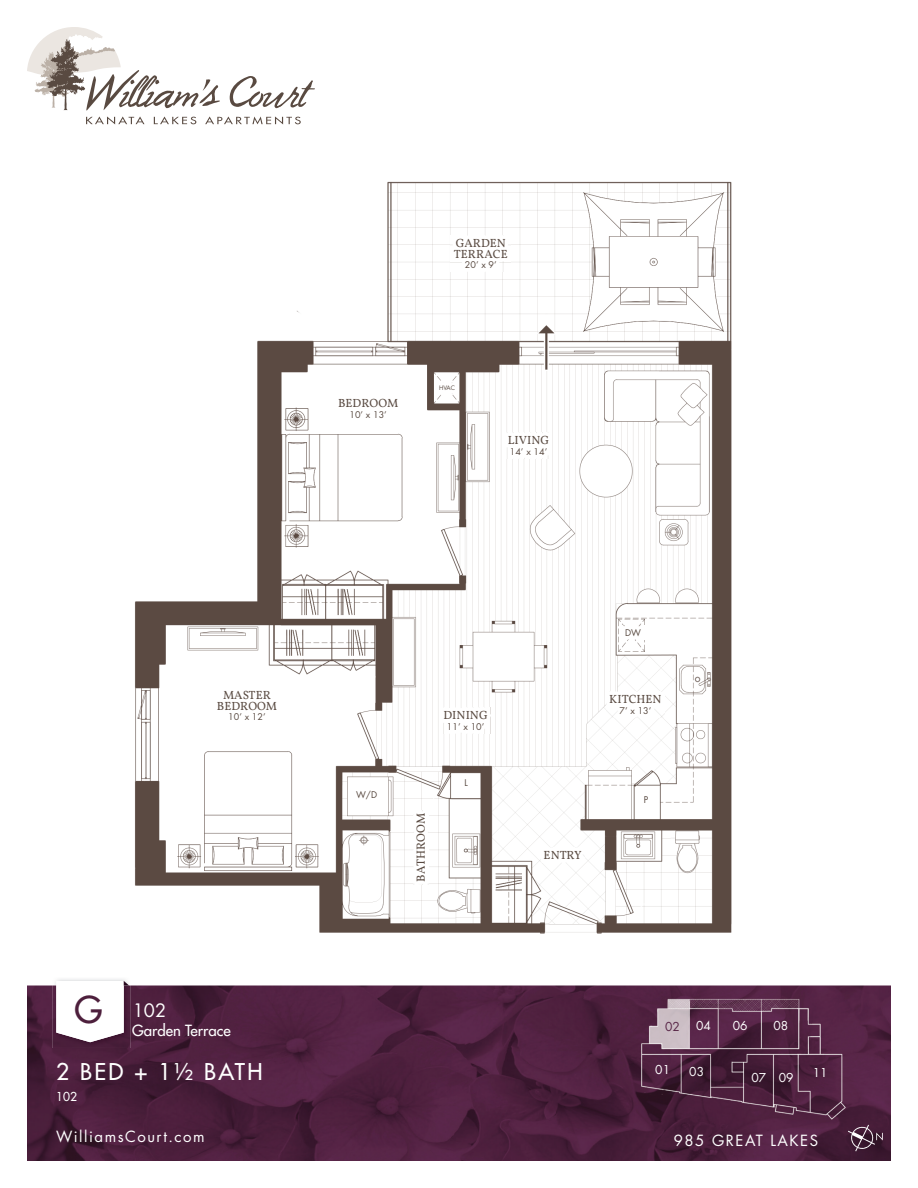
<style>
.page{position:relative;width:918px;height:1188px;background:#fff}
.page>*{position:absolute;margin:0;border:0;box-sizing:border-box;transform-origin:0 0}
.t1{font:500 22.5px "Futura Std";letter-spacing:.1em;color:#fff}
.t2{font:18px "Futura Std";color:#fff}
.t3{font:15px "Futura Std";letter-spacing:.1em;color:#fff}
.t4{font:500 15px "Futura Std";color:#fff}
.t5{font:12px/10.5px "Vollkorn";color:#594a41;text-align:center}
.t6{font:12px "Futura LT";color:#fff}
.t7{font:500 12px "Futura Std";color:#fff}
.t8{font:12px "Futura LT";color:#582647}
.t9{font:9px "Futura Std";color:#594a41}
.t10{font:6px "Futura Std";color:#594a41}
.s1{font-weight:500;font-size:36px;color:#4d1f3c}
</style>
<div class="page">
<svg style="left:27px;top:27px;width:288px;height:97px"></svg>
<img style="left:27px;top:986px;width:864px;height:175px">
<img style="left:53px;top:979px;width:77px;height:69px">
<svg style="left:56px;top:981px;width:73px;height:61px"></svg>
<svg style="left:848px;top:1125px;width:35px;height:26px"></svg>
<img style="left:557px;top:999px;width:319px;height:121px">
<img style="left:135px;top:181px;width:597px;height:753px">
<img style="left:607px;top:692px;width:57px;height:25px">
<img style="left:335px;top:396px;width:66px;height:25px">
<img style="left:214px;top:688px;width:66px;height:36px">
<img style="left:451px;top:236px;width:60px;height:36px">
<img style="left:505px;top:433px;width:47px;height:25px">
<img style="left:441px;top:708px;width:49px;height:25px">
<img style="left:541px;top:847px;width:44px;height:15px">
<img style="left:413px;top:810px;width:15px;height:74px">
<img style="left:353px;top:788px;width:27px;height:15px">
<img style="left:623px;top:625px;width:21px;height:15px">
<svg style="left:641px;top:793px;width:10px;height:13px"></svg>
<svg style="left:462px;top:776px;width:9px;height:13px"></svg>
<img style="left:436px;top:382px;width:22px;height:12px">
<p class="t5" style="left:454px;top:238px;width:55px;text-align:left">GARDEN<br>TERRACE</p>
<p class="t9" style="left:465px;top:259px;width:33px">20’ x 9’</p>
<p class="t5" style="left:338px;top:398px;width:62px">BEDROOM</p>
<p class="t9" style="left:350px;top:409px;width:39px">10’ x 13’</p>
<p class="t10" style="left:439px;top:384px;width:17px">HVAC</p>
<p class="t5" style="left:508px;top:435px;width:43px">LIVING</p>
<p class="t9" style="left:510px;top:446px;width:39px">14’ x 14’</p>
<p class="t5" style="left:217px;top:690px;width:62px">MASTER<br>BEDROOM</p>
<p class="t9" style="left:228px;top:711px;width:39px">10’ x 12’</p>
<h2 class="t2" style="left:74px;top:999px;width:93px"><span class="s1">G</span> 102</h2>
<p class="t4" style="left:132px;top:1021px;width:100px">Garden Terrace</p>
<h1 class="t1" style="left:56px;top:1057px;width:208px">2 BED + 1½ BATH</h1>
<p class="t7" style="left:56px;top:1089px;width:22px">102</p>
<p class="t9" style="left:356px;top:789px;width:23px">W/D</p>
<p class="t5" style="left:444px;top:710px;width:46px">DINING</p>
<p class="t9" style="left:447px;top:721px;width:39px">11’ x 10’</p>
<p class="t5" style="left:416px;top:882px;width:70px;rotate:-90deg">BATHROOM</p>
<p class="t9" style="left:464px;top:777px;width:5px">L</p>
<p class="t9" style="left:625px;top:627px;width:17px">DW</p>
<p class="t5" style="left:609px;top:694px;width:54px">KITCHEN</p>
<p class="t9" style="left:620px;top:705px;width:33px">7’ x 13’</p>
<p class="t5" style="left:544px;top:850px;width:39px">ENTRY</p>
<p class="t9" style="left:644px;top:794px;width:6px">P</p>
<p class="t6" style="left:774px;top:1018px;width:16px">08</p>
<p class="t8" style="left:665px;top:1019px;width:16px">02</p>
<p class="t6" style="left:696px;top:1018px;width:16px">04</p>
<p class="t6" style="left:733px;top:1018px;width:16px">06</p>
<p class="t6" style="left:689px;top:1064px;width:16px">03</p>
<p class="t6" style="left:655px;top:1062px;width:16px">01</p>
<p class="t6" style="left:751px;top:1070px;width:44px">07 09</p>
<p class="t6" style="left:813px;top:1065px;width:16px">11</p>
<p class="t3" style="left:56px;top:1127px;width:150px">WilliamsCourt.com</p>
<p class="t3" style="left:674px;top:1130px;width:146px">985 GREAT LAKES</p>
</div>
